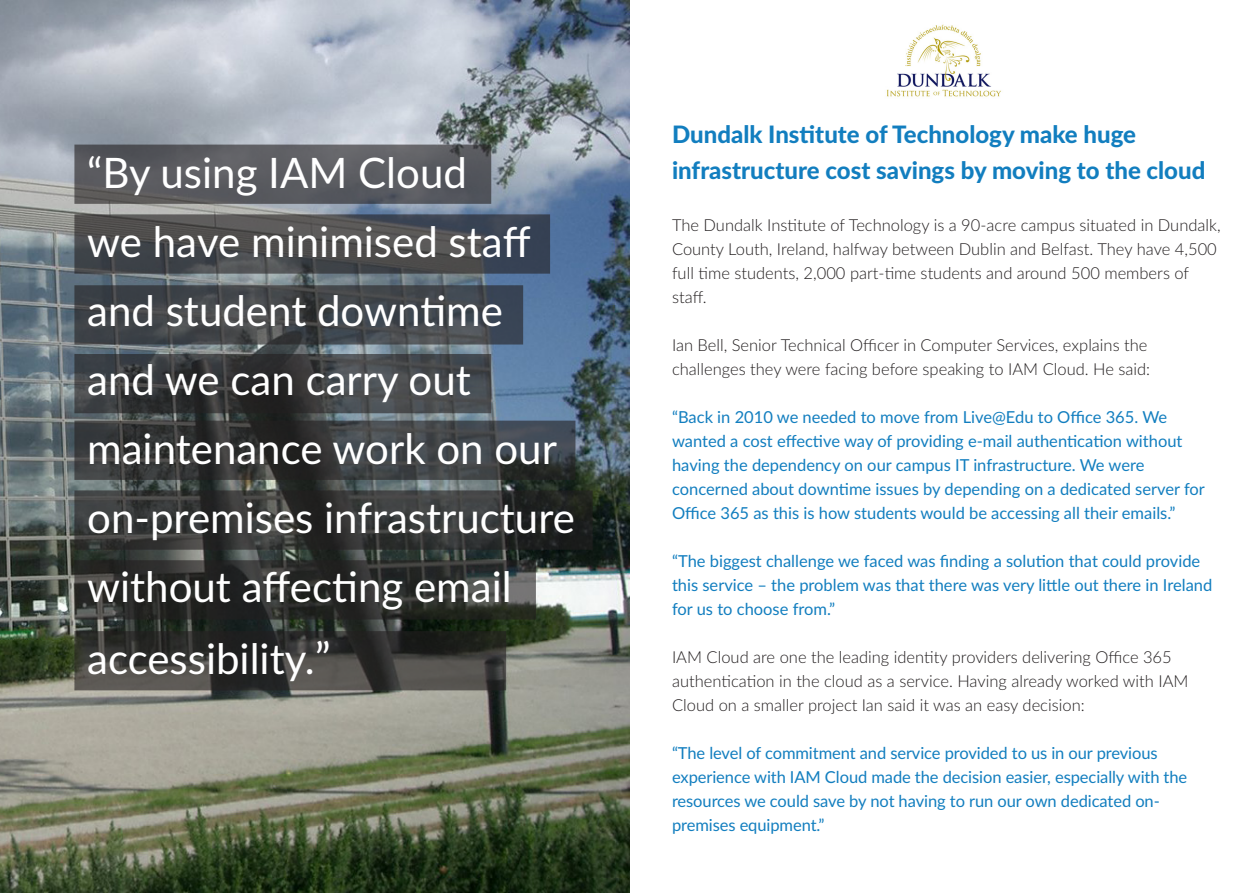
<style>
.page{position:relative;width:1259px;height:893px;background:#fff}
.page>*{position:absolute;margin:0;border:0;box-sizing:border-box;transform-origin:0 0}
.t1{font:42px/69.4px "Lato";color:#fff}
.t2{font:800 24px/36px "Lato";color:#127ebf}
.t3{font:16.5px/24px "Lato";color:#127ebf}
.t4{font:300 16.5px/24px "Lato";color:#231f20}
.s1{font-size:43.5px}
</style>
<div class="page">
<img style="left:0;top:0;width:629px;height:893px">
<img style="left:887px;top:24px;width:114px;height:73px">
<div style="left:75px;top:145px;width:415px;height:58px;background:#5b5b60"></div>
<div style="left:74px;top:145px;width:417px;height:59px;border:2px solid #231f20"></div>
<svg style="left:77px;top:217px;width:470px;height:54px;background:#494b4f"></svg>
<div style="left:74px;top:214px;width:476px;height:60px;border:2px solid #231f20"></div>
<svg style="left:77px;top:288px;width:443px;height:53px;background:#42464b"></svg>
<div style="left:74px;top:285px;width:449px;height:59px;border:2px solid #231f20"></div>
<svg style="left:77px;top:357px;width:411px;height:53px;background:#3c3f41"></svg>
<div style="left:74px;top:354px;width:417px;height:59px;border:2px solid #231f20"></div>
<svg style="left:77px;top:424px;width:495px;height:53px;background:#393b3d"></svg>
<div style="left:74px;top:421px;width:501px;height:59px;border:2px solid #231f20"></div>
<svg style="left:77px;top:493px;width:512px;height:54px;background:#343534"></svg>
<div style="left:74px;top:490px;width:518px;height:60px;border:2px solid #231f20"></div>
<svg style="left:77px;top:563px;width:456px;height:53px;background:#2e302e"></svg>
<div style="left:74px;top:560px;width:462px;height:59px;border:2px solid #231f20"></div>
<svg style="left:77px;top:634px;width:426px;height:53px;background:#3a3937"></svg>
<div style="left:74px;top:631px;width:432px;height:59px;border:2px solid #231f20"></div>
<p class="t1" style="left:87px;top:136px;width:489px">“By using IAM Cloud<br>we have minimised staff and student downtime and we can carry out maintenance work on our on-premises infrastructure without affecting email accessibility.<span class="s1">”</span></p>
<p class="t2" style="left:672px;top:115px;width:535px">Dundalk Institute of Technology make huge infrastructure cost savings by moving to the cloud</p>
<p class="t4" style="left:672px;top:212px;width:550px">The Dundalk Institute of Technology is a 90-acre campus situated in Dundalk, County Louth, Ireland, halfway between Dublin and Belfast. They have 4,500 full time students, 2,000 part-time students and around 500 members of staff.</p>
<p class="t4" style="left:672px;top:332px;width:480px">Ian Bell, Senior Technical Officer in Computer Services, explains the challenges they were facing before speaking to IAM Cloud. He said:</p>
<p class="t3" style="left:672px;top:404px;width:534px">“Back in 2010 we needed to move from Live@Edu to Office 365. We wanted a cost effective way of providing e-mail authentication without having the dependency on our campus IT infrastructure. We were concerned about downtime issues by depending on a dedicated server for Office 365 as this is how students would be accessing all their emails.”</p>
<p class="t3" style="left:672px;top:548px;width:542px">“The biggest challenge we faced was finding a solution that could provide this service – the problem was that there was very little out there in Ireland for us to choose from.”</p>
<p class="t4" style="left:672px;top:644px;width:518px">IAM Cloud are one the leading identity providers delivering Office 365 authentication in the cloud as a service. Having already worked with IAM<br>Cloud on a smaller project Ian said it was an easy decision:</p>
<p class="t3" style="left:672px;top:740px;width:517px">“The level of commitment and service provided to us in our previous experience with IAM Cloud made the decision easier, especially with the resources we could save by not having to run our own dedicated on&shy;premises equipment.”</p>
</div>
